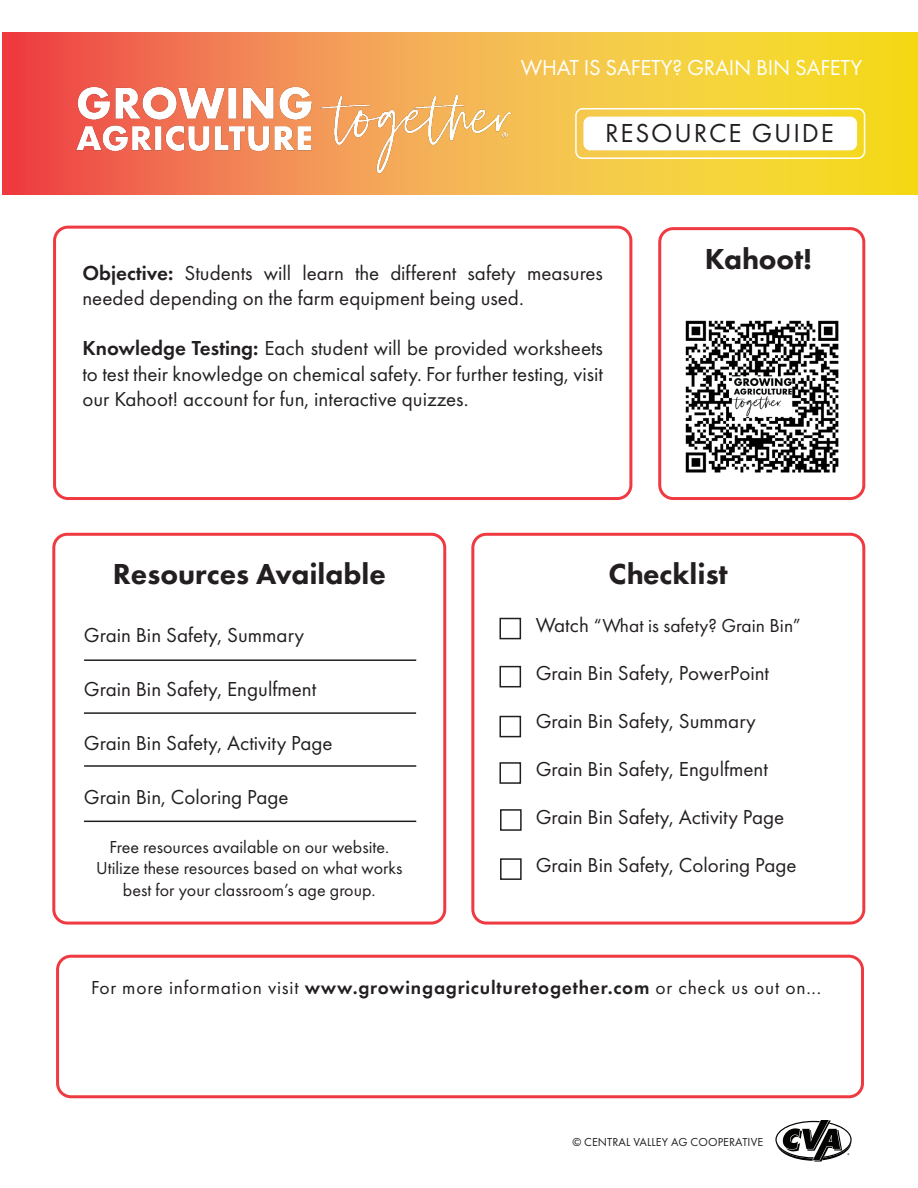
<style>
.page{position:relative;width:918px;height:1188px;background:#fff}
.page>*{position:absolute;margin:0;border:0;box-sizing:border-box;transform-origin:0 0}
.t1{font:800 30px "Futura PT";color:#231f20}
.t2{font:27px "Futura PT";letter-spacing:.07em;color:#231f20}
.t3{font:22.5px "Futura PT";letter-spacing:-.01em;color:#fff}
.t4{font:21px/25.2px "Futura PT";color:#231f20}
.t5{font:19.5px "Futura PT";letter-spacing:.04em;color:#231f20}
.t6{font:19.5px "Futura PT";color:#231f20}
.t7{font:18px/21.6px "Futura PT";color:#231f20;text-align:center}
.t8{font:12px "Futura PT";letter-spacing:.01em;color:#231f20}
.s1{font-weight:600}
.s2{font-size:21px}
</style>
<div class="page">
<div style="left:56px;top:955px;width:808px;height:143px;border:3px solid #ee3a40;border-radius:14px"></div>
<div style="left:658px;top:227px;width:207px;height:273px;border:3px solid #ee3a40;border-radius:14px"></div>
<svg style="left:775px;top:1120px;width:77px;height:42px"></svg>
<svg style="left:2px;top:32px;width:916px;height:162px;background:#f3ac42"></svg>
<div style="left:471px;top:533px;width:394px;height:392px;border:3px solid #ee3a40;border-radius:14px"></div>
<div style="left:500px;top:618px;width:21px;height:21px;border:2px solid #231f20"></div>
<div style="left:500px;top:762px;width:21px;height:22px;border:2px solid #231f20"></div>
<div style="left:500px;top:716px;width:21px;height:21px;border:2px solid #231f20"></div>
<div style="left:500px;top:666px;width:21px;height:21px;border:2px solid #231f20"></div>
<div style="left:500px;top:858px;width:22px;height:22px;border:2px solid #231f20"></div>
<div style="left:500px;top:809px;width:22px;height:22px;border:2px solid #231f20"></div>
<img style="left:77px;top:71px;width:436px;height:104px">
<div style="left:52px;top:533px;width:394px;height:392px;border:3px solid #ee3a40;border-radius:14px"></div>
<hr style="left:84px;top:659px;width:332px;height:2px;background:#231f20">
<hr style="left:84px;top:712px;width:332px;height:2px;background:#231f20">
<hr style="left:84px;top:765px;width:332px;height:2px;background:#231f20">
<hr style="left:84px;top:821px;width:332px;height:1px;background:#231f20">
<img style="left:685px;top:320px;width:154px;height:153px">
<div style="left:575px;top:108px;width:290px;height:51px;border:2px solid #fff;border-radius:7px"></div>
<div style="left:583px;top:117px;width:274px;height:33px;background:#fff;border-radius:7px"></div>
<div style="left:53px;top:226px;width:579px;height:274px;border:3px solid #ee3a40;border-radius:14px"></div>
<p class="t3" style="left:521px;top:55px;width:343px">WHAT IS SAFETY? GRAIN BIN SAFETY</p>
<p class="t2" style="left:605px;top:117px;width:230px">RESOURCE GUIDE</p>
<p class="t4" style="left:82px;top:260px;width:522px"><span class="s1">Objective:</span> Students will learn the different safety measures needed depending on the farm equipment being used.</p>
<p class="t4" style="left:82px;top:336px;width:522px;text-align:justify"><span class="s1">Knowledge Testing:</span> Each student will be provided worksheets to test their knowledge on chemical safety. For further testing, visit our Kahoot! account for fun, interactive quizzes.</p>
<p class="t1" style="left:705px;top:240px;width:108px">Kahoot!</p>
<p class="t1" style="left:113px;top:555px;width:275px">Resources Available</p>
<p class="t4" style="left:84px;top:623px;width:222px">Grain Bin Safety, Summary</p>
<p class="t4" style="left:84px;top:677px;width:234px">Grain Bin Safety, Engulfment</p>
<p class="t4" style="left:84px;top:731px;width:250px">Grain Bin Safety, Activity Page</p>
<p class="t4" style="left:84px;top:785px;width:206px">Grain Bin, Coloring Page</p>
<p class="t7" style="left:109px;top:836px;width:281px">Free resources available on our website.</p>
<p class="t7" style="left:96px;top:858px;width:308px">Utilize these resources based on what works best for your classroom’s age group.</p>
<p class="t1" style="left:609px;top:555px;width:121px">Checklist</p>
<p class="t6" style="left:536px;top:614px;width:267px"><span class="s2">Watch</span> “What is safety? Grain Bin”</p>
<p class="t4" style="left:536px;top:660px;width:235px">Grain Bin Safety, PowerPoint</p>
<p class="t4" style="left:536px;top:708px;width:222px">Grain Bin Safety, Summary</p>
<p class="t4" style="left:536px;top:756px;width:234px">Grain Bin Safety, Engulfment</p>
<p class="t4" style="left:536px;top:804px;width:250px">Grain Bin Safety, Activity Page</p>
<p class="t4" style="left:536px;top:852px;width:262px">Grain Bin Safety, Coloring Page</p>
<p class="t5" style="left:91px;top:976px;width:732px">For more information visit <span class="s1">www.growingagriculturetogether.com</span> or check us out on...</p>
<p class="t8" style="left:572px;top:1135px;width:192px">© CENTRAL VALLEY AG COOPERATIVE</p>
</div>
